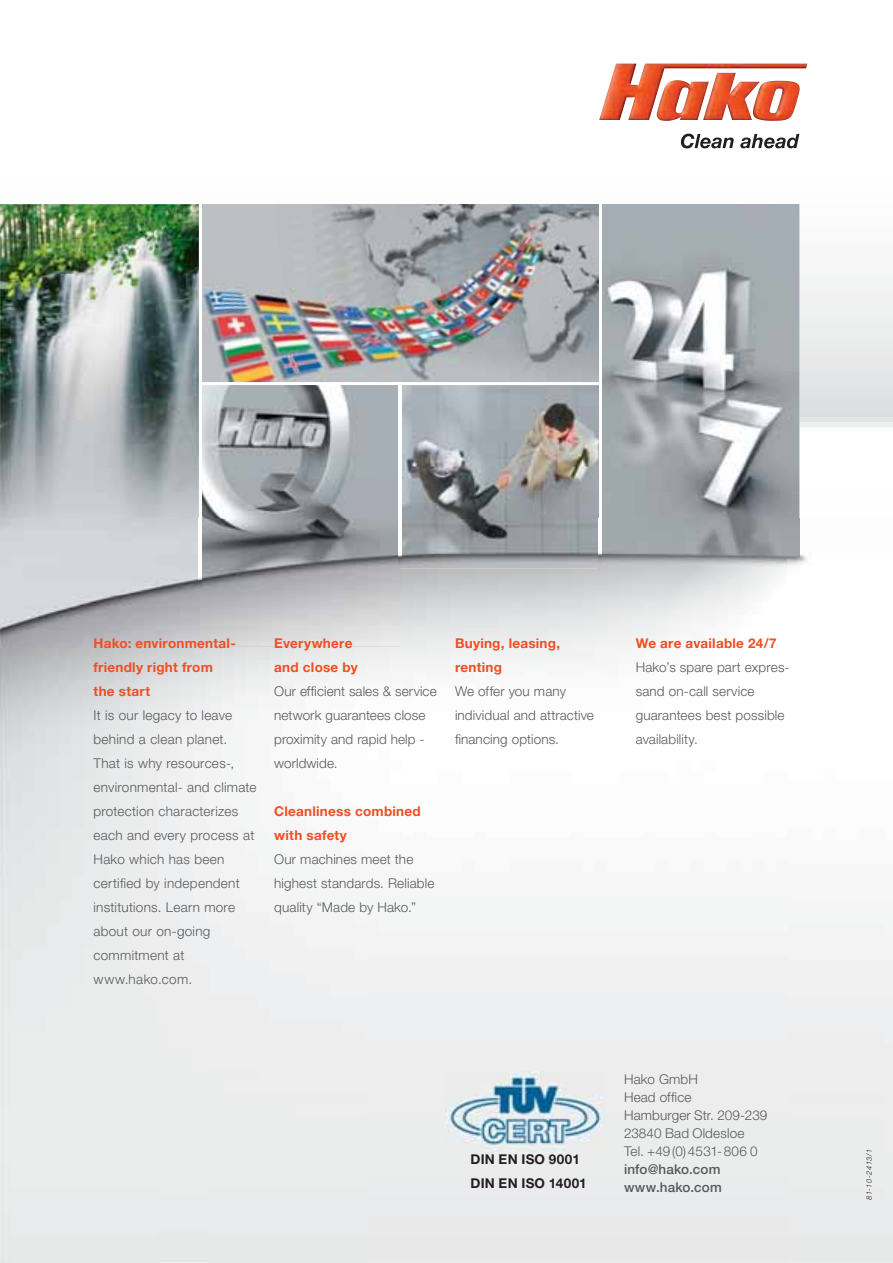
<style>
.page{position:relative;width:893px;height:1263px;background:#fff}
.page>*{position:absolute;margin:0;border:0;box-sizing:border-box;transform-origin:0 0}
.t1{font:300 13.5px/24px "Helvetica Neue LT Std";letter-spacing:.01em;color:#58595b}
.t2{font:700 13.5px/24px "Helvetica Neue LT Std";letter-spacing:.02em;color:#f04e23}
.t3{font:700 13.5px/24px "Helvetica Neue LT Std";letter-spacing:.015em;color:#231f20}
.t4{font:500 13.5px/18px "Helvetica Neue LT Std";letter-spacing:.01em;color:#58595b}
.t5{font:italic 300 7.5px "Helvetica Neue LT Std";letter-spacing:.06em;color:#231f20}
</style>
<div class="page">
<svg style="left:616px;top:63px;width:277px;height:456px"></svg>
<img style="left:0;top:204px;width:199px;height:420px">
<img style="left:202px;top:385px;width:196px;height:134px">
<img style="left:402px;top:385px;width:196px;height:134px">
<img style="left:601px;top:204px;width:198px;height:351px">
<img style="left:202px;top:204px;width:396px;height:178px">
<img style="left:368px;top:555px;width:420px;height:708px">
<img style="left:0;top:624px;width:158px;height:639px">
<img style="left:399px;top:564px;width:1px;height:82px">
<img style="left:200px;top:519px;width:199px;height:127px">
<img style="left:400px;top:519px;width:198px;height:49px">
<img style="left:199px;top:519px;width:3px;height:72px">
<img style="left:399px;top:519px;width:3px;height:45px">
<img style="left:598px;top:553px;width:3px;height:15px">
<img style="left:599px;top:64px;width:208px;height:57px">
<img style="left:681px;top:134px;width:118px;height:14px">
<img style="left:446px;top:1072px;width:158px;height:82px">
<p class="t2" style="left:94px;top:633px;width:144px">Hako: environmental&shy;friendly right from the start</p>
<p class="t1" style="left:94px;top:705px;width:165px">It is our legacy to leave behind a clean planet.<br>That is why resources-, environmental- and climate protection characterizes each and every process at<br>Hako which has been certified by independent institutions. Learn more about our on-going commitment at www.hako.com.</p>
<p class="t2" style="left:274px;top:633px;width:85px">Everywhere and close by</p>
<p class="t1" style="left:274px;top:681px;width:164px">Our efficient sales &amp; service network guarantees close proximity and rapid help - worldwide.</p>
<p class="t2" style="left:274px;top:801px;width:148px">Cleanliness combined with safety</p>
<p class="t1" style="left:274px;top:849px;width:162px">Our machines meet the highest standards. Reliable quality “Made by Hako.”</p>
<p class="t2" style="left:455px;top:633px;width:107px">Buying, leasing, renting</p>
<p class="t1" style="left:455px;top:681px;width:140px">We offer you many individual and attractive financing options.</p>
<p class="t2" style="left:636px;top:633px;width:142px">We are available 24/7</p>
<p class="t1" style="left:636px;top:657px;width:155px">Hako’s spare part expres&shy;sand on-call service guarantees best possible availability.</p>
<p class="t3" style="left:470px;top:1149px;width:118px">DIN EN ISO 9001<br>DIN EN ISO 14001</p>
<p class="t1" style="left:624px;top:1072px;width:145px;line-height:18px">Hako GmbH<br>Head office<br>Hamburger Str. 209-239<br>23840 Bad Oldesloe<br>Tel. +49 (0) 45 31- 806 0</p>
<p class="t4" style="left:624px;top:1160px;width:99px">info@hako.com www.hako.com</p>
<p class="t5" style="left:866px;top:1200px;width:53px;rotate:-90deg">81-10-2413/1</p>
</div>
